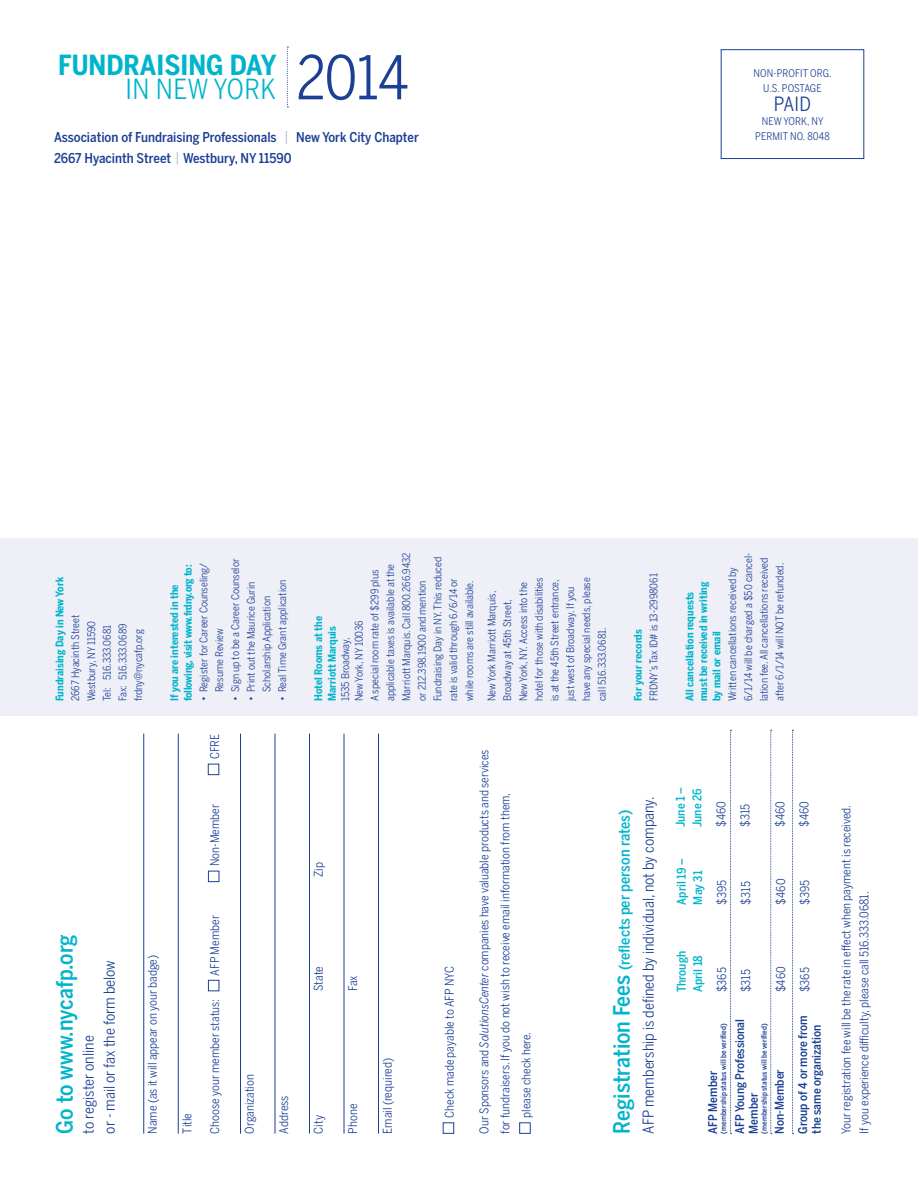
<style>
.page{position:relative;width:918px;height:1188px;background:#fff}
.page>*{position:absolute;margin:0;border:0;box-sizing:border-box;transform-origin:0 0}
.t1{font:59.7px "Benton Sans Cond";color:#1b3f94}
.t2{font:700 27.45px "Benton Sans Cond";color:#00b5cb}
.t3{font:27.45px "Benton Sans Cond";letter-spacing:.02em;color:#00b5cb}
.t4{font:500 22.5px "Benton Sans Cond";color:#00b5cb}
.t5{font:19.5px "Benton Sans Cond";color:#1b3f94}
.t6{font:15px/21px "Benton Sans Cond";color:#1b3f94}
.t7{font:500 15px "Benton Sans Cond";color:#00b5cb}
.t8{font:500 13.5px "Benton Sans Cond";color:#1b3f94}
.t9{font:12px/18px "Benton Sans Cond";color:#1b3f94}
.t10{font:500 12px/13.5px "Benton Sans Cond";color:#1b3f94}
.t11{font:500 12px/16.5px "Benton Sans Cond";color:#00b5cb}
.t12{font:10.5px/15.8px "Benton Sans Cond";color:#1b3f94}
.t13{font:700 10.5px/13.5px "Benton Sans Cond";color:#00b5cb}
.t14{font:700 10.5px/13.5px "Benton Sans Cond";letter-spacing:-.02em;color:#00b5cb}
.t15{font:500 7.5px "Benton Sans Cond";color:#1b3f94}
.s1{font-weight:400;color:#acafd5}
.s2{font-weight:700;color:#00b5cb}
.s3{font-weight:400;color:#1b3f94}
.s4{font-style:italic}
.s5{font-size:22.5px}
</style>
<div class="page">
<svg style="left:287px;top:47px;width:1px;height:60px"></svg>
<hr style="left:143px;top:734px;width:1px;height:400px;background:#1b3f94">
<hr style="left:178px;top:734px;width:1px;height:400px;background:#1b3f94">
<hr style="left:240px;top:734px;width:1px;height:400px;background:#1b3f94">
<hr style="left:275px;top:734px;width:1px;height:400px;background:#1b3f94">
<hr style="left:309px;top:734px;width:1px;height:400px;background:#1b3f94">
<hr style="left:344px;top:734px;width:1px;height:400px;background:#1b3f94">
<hr style="left:378px;top:734px;width:1px;height:400px;background:#1b3f94">
<div style="left:208px;top:980px;width:11px;height:11px;border:1px solid #1b3f94"></div>
<div style="left:208px;top:871px;width:11px;height:11px;border:1px solid #1b3f94"></div>
<div style="left:443px;top:1123px;width:11px;height:11px;border:1px solid #1b3f94"></div>
<div style="left:519px;top:1123px;width:11px;height:11px;border:1px solid #1b3f94"></div>
<div style="left:208px;top:764px;width:11px;height:11px;border:1px solid #1b3f94"></div>
<svg style="left:730px;top:730px;width:2px;height:404px"></svg>
<svg style="left:770px;top:730px;width:2px;height:404px"></svg>
<svg style="left:792px;top:730px;width:2px;height:404px"></svg>
<div style="left:0;top:538px;width:918px;height:178px;background:#eeeff7"></div>
<p class="t2" style="left:58px;top:49px;width:220px">FUNDRAISING DAY</p>
<p class="t3" style="left:125px;top:73px;width:152px">IN NEW YORK</p>
<p class="t1" style="left:296px;top:43px;width:114px">2014</p>
<p class="t12" style="left:754px;top:66px;width:80px;line-height:15px;text-align:center">NON-PROFIT ORG.<br>U.S. POSTAGE</p>
<p class="t5" style="left:774px;top:93px;width:39px">PAID</p>
<p class="t12" style="left:762px;top:113px;width:63px">NEW YORK, NY</p>
<p class="t8" style="left:54px;top:129px;width:366px">Association of Fundraising Professionals <span class="s1">|</span> New York City Chapter</p>
<p class="t12" style="left:755px;top:128px;width:76px">PERMIT NO. 8048</p>
<p class="t8" style="left:54px;top:150px;width:239px">2667 Hyacinth Street <span class="s1">|</span> Westbury, NY 11590</p>
<p class="t12" style="left:52px;top:701px;width:126px;rotate:-90deg"><span class="s2">Fundraising Day in New York<br></span>2667 Hyacinth Street<br>Westbury, NY 11590<br>Tel: 516.333.0681<br>Fax: 516.333.0689 frdny@nycafp.org</p>
<p class="t14" style="left:168px;top:701px;width:138px;rotate:-90deg">If you are interested in the following, visit www.frdny.org to:</p>
<p class="t12" style="left:196px;top:692px;width:131px;text-indent:-9px;rotate:-90deg">• Register for Career Counseling/<br>Resume Review</p>
<p class="t12" style="left:228px;top:701px;width:144px;rotate:-90deg">• Sign up to be a Career Counselor</p>
<p class="t12" style="left:243px;top:701px;width:121px;text-align:center;rotate:-90deg">• Print out the Maurice Gurin<br>Scholarship Application</p>
<p class="t12" style="left:275px;top:701px;width:123px;rotate:-90deg">• Real Time Grant application</p>
<p class="t9" style="left:206px;top:759px;width:27px;rotate:-90deg">CFRE</p>
<p class="t9" style="left:206px;top:866px;width:64px;rotate:-90deg">Non-Member</p>
<p class="t4" style="left:52px;top:1134px;width:201px;rotate:-90deg">Go to www.nycafp.org</p>
<p class="t6" style="left:78px;top:1134px;width:175px;rotate:-90deg">to register online<br>or - mail or fax the form below</p>
<p class="t9" style="left:144px;top:1134px;width:180px;rotate:-90deg">Name (as it will appear on your badge)</p>
<p class="t9" style="left:178px;top:1134px;width:22px;rotate:-90deg">Title</p>
<p class="t9" style="left:206px;top:976px;width:62px;rotate:-90deg">AFP Member</p>
<p class="t9" style="left:206px;top:1134px;width:136px;rotate:-90deg">Choose your member status:</p>
<p class="t9" style="left:241px;top:1134px;width:61px;rotate:-90deg">Organization</p>
<p class="t9" style="left:275px;top:1134px;width:39px;rotate:-90deg">Address</p>
<p class="t12" style="left:367px;top:701px;width:150px;rotate:-90deg">A special room rate of $299 plus applicable taxes is available at the Marriott Marquis. Call 800.266.9432 or 212.398.1900 and mention Fundraising Day in NY. This reduced rate is valid through 6/6/14 or<br>while rooms are still available.</p>
<p class="t13" style="left:312px;top:701px;width:86px;rotate:-90deg">Hotel Rooms at the<br>Marriott Marquis<br><span class="s3">1535 Broadway,<br>New York, NY 10036</span></p>
<p class="t12" style="left:725px;top:701px;width:150px;rotate:-90deg">Written cancellations received by 6/1/14 will be charged a $50 cancel&shy;lation fee. All cancellations received after 6/1/14 will NOT be refunded.</p>
<p class="t12" style="left:484px;top:701px;width:125px;rotate:-90deg">New York Marriott Marquis,<br>Broadway at 45th Street,<br>New York, NY. Access into the hotel for those with disabilities is at the 45th Street entrance, just west of Broadway. If you have any special needs, please call 516.333.0681.</p>
<p class="t12" style="left:630px;top:701px;width:129px;rotate:-90deg"><span class="s2">For your records<br></span>FRDNY’s Tax ID# is 13-2998061</p>
<p class="t13" style="left:683px;top:701px;width:121px;rotate:-90deg">All cancellation requests must be received in writing by mail or email</p>
<p class="t9" style="left:310px;top:877px;width:16px;rotate:-90deg">Zip</p>
<p class="t9" style="left:310px;top:991px;width:26px;rotate:-90deg">State</p>
<p class="t9" style="left:344px;top:991px;width:17px;rotate:-90deg">Fax</p>
<p class="t9" style="left:310px;top:1134px;width:20px;rotate:-90deg">City</p>
<p class="t9" style="left:344px;top:1134px;width:31px;rotate:-90deg">Phone</p>
<p class="t9" style="left:379px;top:1134px;width:77px;rotate:-90deg">Email (required)</p>
<p class="t9" style="left:441px;top:1118px;width:153px;rotate:-90deg">Check made payable to AFP NYC</p>
<p class="t9" style="left:475px;top:1134px;width:385px;rotate:-90deg">Our Sponsors and <span class="s4">SolutionsCenter</span> companies have valuable products and services</p>
<p class="t9" style="left:496px;top:1134px;width:342px;rotate:-90deg">for fundraisers. If you do not wish to receive email information from them,</p>
<p class="t9" style="left:517px;top:1118px;width:87px;rotate:-90deg">please check here.</p>
<p class="t7" style="left:616px;top:1134px;width:325px;rotate:-90deg"><span class="s5">Registration Fees</span> (reflects per person rates)</p>
<p class="t6" style="left:638px;top:1134px;width:339px;rotate:-90deg">AFP membership is defined by individual, not by company.</p>
<p class="t11" style="left:673px;top:827px;width:42px;rotate:-90deg">June 1 –<br>June 26</p>
<p class="t9" style="left:712px;top:827px;width:27px;rotate:-90deg">$460</p>
<p class="t9" style="left:736px;top:827px;width:25px;rotate:-90deg">$315</p>
<p class="t9" style="left:771px;top:827px;width:27px;rotate:-90deg">$460</p>
<p class="t9" style="left:795px;top:827px;width:27px;rotate:-90deg">$460</p>
<p class="t11" style="left:673px;top:904px;width:48px;rotate:-90deg">April 19 –<br>May 31</p>
<p class="t9" style="left:713px;top:904px;width:26px;rotate:-90deg">$395</p>
<p class="t9" style="left:737px;top:904px;width:25px;rotate:-90deg">$315</p>
<p class="t9" style="left:772px;top:904px;width:27px;rotate:-90deg">$460</p>
<p class="t9" style="left:796px;top:904px;width:26px;rotate:-90deg">$395</p>
<p class="t11" style="left:673px;top:992px;width:43px;rotate:-90deg">Through<br>April 18</p>
<p class="t9" style="left:713px;top:992px;width:26px;rotate:-90deg">$365</p>
<p class="t9" style="left:737px;top:992px;width:25px;rotate:-90deg">$315</p>
<p class="t9" style="left:772px;top:992px;width:27px;rotate:-90deg">$460</p>
<p class="t9" style="left:796px;top:992px;width:26px;rotate:-90deg">$365</p>
<p class="t15" style="left:719px;top:1134px;width:112px;rotate:-90deg">(membership status will be verified)</p>
<p class="t10" style="left:733px;top:1134px;width:116px;rotate:-90deg">AFP Young Professional<br>Member</p>
<p class="t15" style="left:760px;top:1134px;width:112px;rotate:-90deg">(membership status will be verified)</p>
<p class="t10" style="left:773px;top:1134px;width:66px;rotate:-90deg">Non-Member</p>
<p class="t10" style="left:706px;top:1134px;width:64px;rotate:-90deg">AFP Member</p>
<p class="t10" style="left:796px;top:1134px;width:120px;rotate:-90deg">Group of 4 or more from the same organization</p>
<p class="t9" style="left:837px;top:1134px;width:330px;rotate:-90deg">Your registration fee will be the rate in effect when payment is received.<br>If you experience difficulty, please call 516.333.0681.</p>
</div>
